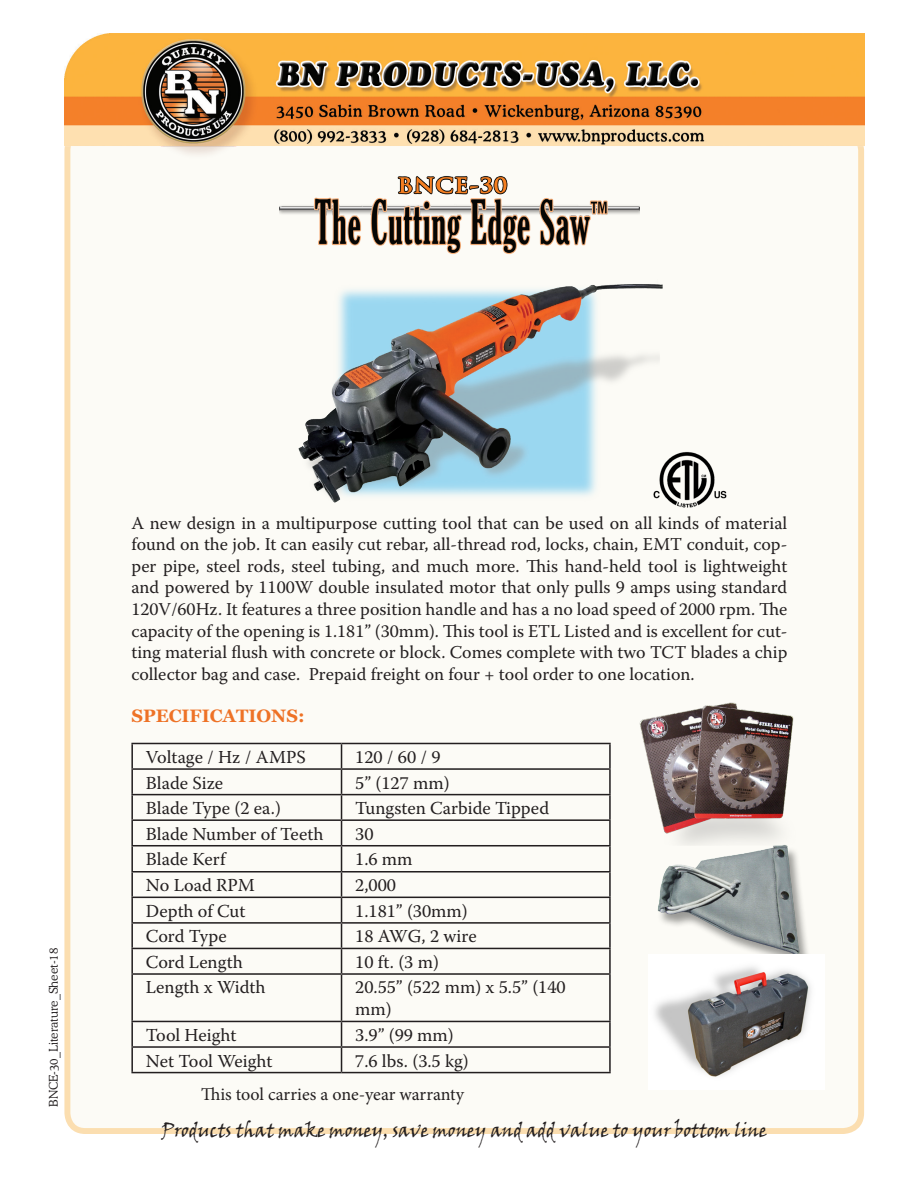
<style>
.page{position:relative;width:918px;height:1188px;background:#fff}
.page>*{position:absolute;margin:0;border:0;box-sizing:border-box;transform-origin:0 0}
.t1{font:19.5px "Viner Hand ITC";color:#231f20;scale:.91 1}
.t2{font:18.3px/21.9px "Warnock Pro";color:#231f20}
.t3{font:18px/21.6px "Warnock Pro";color:#231f20;text-align:justify}
.t4{font:18px "Minion Pro";color:#231f20}
.t5{font:700 18px "Georgia";color:#ee7226}
.t6{font:300 12px "Cooper BT";color:#231f20}
</style>
<div class="page">
<div style="left:67px;top:133px;width:794px;height:998px;background:#fcfbf6;border-radius:18px"></div>
<div style="left:64px;top:130px;width:800px;height:1004px;border:6px solid #fbdeb0;border-radius:18px"></div>
<img style="left:64px;top:33px;width:800px;height:132px">
<img style="left:298px;top:284px;width:364px;height:219px">
<hr style="left:131px;top:743px;width:211px;height:1px;background:#231f20">
<hr style="left:131px;top:744px;width:2px;height:24px;background:#231f20">
<hr style="left:342px;top:743px;width:269px;height:1px;background:#231f20">
<hr style="left:609px;top:744px;width:2px;height:24px;background:#231f20">
<hr style="left:131px;top:768px;width:211px;height:2px;background:#231f20">
<hr style="left:131px;top:770px;width:2px;height:24px;background:#231f20">
<hr style="left:342px;top:768px;width:269px;height:2px;background:#231f20">
<hr style="left:609px;top:770px;width:2px;height:24px;background:#231f20">
<hr style="left:131px;top:794px;width:211px;height:1px;background:#231f20">
<hr style="left:131px;top:795px;width:2px;height:24px;background:#231f20">
<hr style="left:342px;top:794px;width:269px;height:1px;background:#231f20">
<hr style="left:609px;top:795px;width:2px;height:24px;background:#231f20">
<hr style="left:131px;top:819px;width:211px;height:2px;background:#231f20">
<hr style="left:131px;top:821px;width:2px;height:24px;background:#231f20">
<hr style="left:342px;top:819px;width:269px;height:2px;background:#231f20">
<hr style="left:609px;top:821px;width:2px;height:24px;background:#231f20">
<hr style="left:131px;top:845px;width:211px;height:2px;background:#231f20">
<hr style="left:131px;top:847px;width:2px;height:24px;background:#231f20">
<hr style="left:342px;top:845px;width:269px;height:2px;background:#231f20">
<hr style="left:609px;top:847px;width:2px;height:24px;background:#231f20">
<hr style="left:131px;top:871px;width:211px;height:2px;background:#231f20">
<hr style="left:131px;top:873px;width:2px;height:24px;background:#231f20">
<hr style="left:342px;top:871px;width:269px;height:2px;background:#231f20">
<hr style="left:609px;top:873px;width:2px;height:24px;background:#231f20">
<hr style="left:131px;top:897px;width:211px;height:1px;background:#231f20">
<hr style="left:131px;top:898px;width:2px;height:24px;background:#231f20">
<hr style="left:342px;top:897px;width:269px;height:1px;background:#231f20">
<hr style="left:609px;top:898px;width:2px;height:24px;background:#231f20">
<hr style="left:131px;top:922px;width:211px;height:2px;background:#231f20">
<hr style="left:131px;top:924px;width:2px;height:24px;background:#231f20">
<hr style="left:342px;top:922px;width:269px;height:2px;background:#231f20">
<hr style="left:609px;top:924px;width:2px;height:24px;background:#231f20">
<hr style="left:131px;top:948px;width:211px;height:1px;background:#231f20">
<hr style="left:131px;top:949px;width:2px;height:24px;background:#231f20">
<hr style="left:342px;top:948px;width:269px;height:1px;background:#231f20">
<svg style="left:341px;top:744px;width:1px;height:229px"></svg>
<hr style="left:609px;top:949px;width:2px;height:24px;background:#231f20">
<hr style="left:131px;top:973px;width:211px;height:2px;background:#231f20">
<hr style="left:131px;top:975px;width:2px;height:46px;background:#231f20">
<hr style="left:342px;top:973px;width:269px;height:2px;background:#231f20">
<hr style="left:341px;top:975px;width:1px;height:46px;background:#231f20">
<hr style="left:609px;top:975px;width:2px;height:46px;background:#231f20">
<hr style="left:131px;top:1021px;width:211px;height:1px;background:#231f20">
<hr style="left:131px;top:1022px;width:2px;height:24px;background:#231f20">
<hr style="left:342px;top:1021px;width:269px;height:1px;background:#231f20">
<hr style="left:609px;top:1022px;width:2px;height:24px;background:#231f20">
<hr style="left:131px;top:1046px;width:211px;height:2px;background:#231f20">
<hr style="left:131px;top:1048px;width:2px;height:24px;background:#231f20">
<hr style="left:342px;top:1046px;width:269px;height:2px;background:#231f20">
<svg style="left:341px;top:1022px;width:1px;height:50px"></svg>
<hr style="left:609px;top:1048px;width:2px;height:24px;background:#231f20">
<hr style="left:131px;top:1072px;width:211px;height:1px;background:#231f20">
<hr style="left:342px;top:1072px;width:269px;height:1px;background:#231f20">
<img style="left:651px;top:451px;width:76px;height:57px">
<img style="left:279px;top:176px;width:360px;height:78px">
<img style="left:657px;top:849px;width:151px;height:105px">
<img style="left:655px;top:967px;width:155px;height:110px">
<img style="left:639px;top:702px;width:155px;height:147px">
<p class="t6" style="left:46px;top:1107px;width:160px;rotate:-90deg">BNCE-30_Literature_Sheet-18</p>
<p class="t3" style="left:131px;top:511px;width:657px">A new design in a multipurpose cutting tool that can be used on all kinds of material found on the job. It can easily cut rebar, all-thread rod, locks, chain, EMT conduit, cop&shy;per pipe, steel rods, steel tubing, and much more. This hand-held tool is lightweight and powered by 1100W double insulated motor that only pulls 9 amps using standard 120V/60Hz. It features a three position handle and has a no load speed of 2000 rpm. The capacity of the opening is 1.181” (30mm). This tool is ETL Listed and is excellent for cut&shy;ting material flush with concrete or block. Comes complete with two TCT blades a chip collector bag and case. Prepaid freight on four + tool order to one location.</p>
<p class="t5" style="left:131px;top:704px;width:175px">SPECIFICATIONS:</p>
<p class="t2" style="left:146px;top:746px;width:162px">Voltage / Hz / AMPS</p>
<p class="t2" style="left:355px;top:746px;width:87px">120 / 60 / 9</p>
<p class="t2" style="left:146px;top:771px;width:79px">Blade Size</p>
<p class="t2" style="left:355px;top:771px;width:96px">5” (127 mm)</p>
<p class="t2" style="left:146px;top:797px;width:137px">Blade Type (2 ea.)</p>
<p class="t2" style="left:355px;top:797px;width:196px">Tungsten Carbide Tipped</p>
<p class="t2" style="left:146px;top:822px;width:179px">Blade Number of Teeth</p>
<p class="t2" style="left:355px;top:822px;width:20px">30</p>
<p class="t2" style="left:146px;top:848px;width:81px">Blade Kerf</p>
<p class="t2" style="left:355px;top:848px;width:59px">1.6 mm</p>
<p class="t2" style="left:146px;top:874px;width:110px">No Load RPM</p>
<p class="t2" style="left:355px;top:874px;width:42px">2,000</p>
<p class="t2" style="left:146px;top:900px;width:101px">Depth of Cut</p>
<p class="t2" style="left:355px;top:900px;width:114px">1.181” (30mm)</p>
<p class="t2" style="left:146px;top:925px;width:82px">Cord Type</p>
<p class="t2" style="left:355px;top:925px;width:123px">18 AWG, 2 wire</p>
<p class="t2" style="left:146px;top:951px;width:98px">Cord Length</p>
<p class="t2" style="left:355px;top:951px;width:85px">10 ft. (3 m)</p>
<p class="t2" style="left:146px;top:976px;width:121px">Length x Width</p>
<p class="t2" style="left:355px;top:976px;width:212px">20.55” (522 mm) x 5.5” (140 mm)</p>
<p class="t2" style="left:146px;top:1024px;width:92px">Tool Height</p>
<p class="t2" style="left:355px;top:1024px;width:100px">3.9” (99 mm)</p>
<p class="t2" style="left:146px;top:1049px;width:128px">Net Tool Weight</p>
<p class="t2" style="left:355px;top:1049px;width:115px">7.6 lbs. (3.5 kg)</p>
<p class="t4" style="left:201px;top:1082px;width:265px">This tool carries a one-year warranty</p>
<p class="t1" style="left:162px;top:1118px;width:667px">Products that make money, save money and add value to your bottom line</p>
</div>
